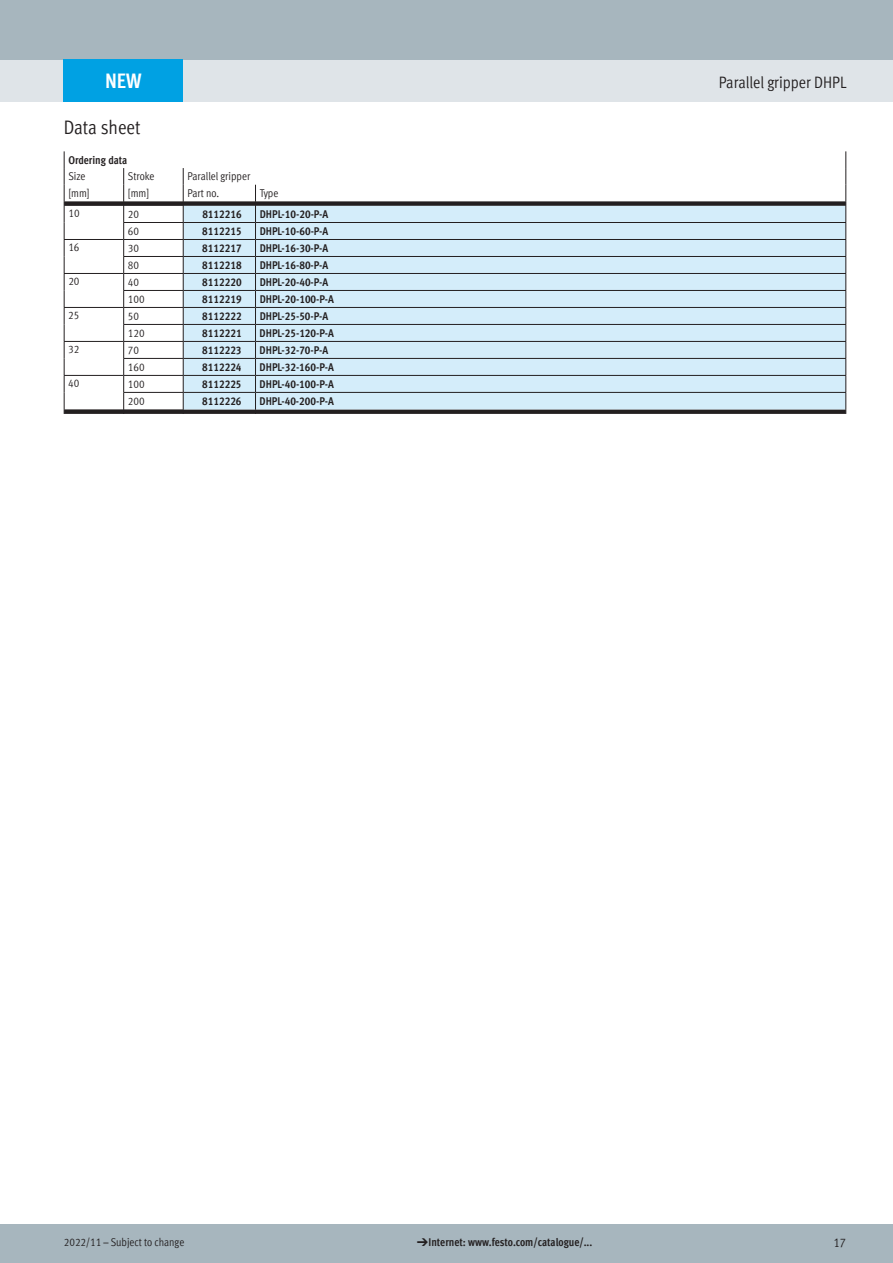
<style>
.page{position:relative;width:893px;height:1263px;background:#fff}
.page>*{position:absolute;margin:0;border:0;box-sizing:border-box;transform-origin:0 0}
.t1{font:700 21px "Meta Cond LF";color:#fff}
.t2{font:condensed 19.5px "Festo";letter-spacing:-.005em;color:#231f20}
.t3{font:condensed 16.5px "Festo";color:#231f20}
.t4{font:condensed 12.75px "Festo";color:#231f20}
.t5{font:700 condensed 11.25px "Festo";color:#231f20}
.t6{font:condensed 11.25px "Festo";color:#231f20}
.s1{font-family:"Meto Pict 182";font-weight:400;font-stretch:normal}
</style>
<div class="page">
<div style="left:0;top:1225px;width:893px;height:38px;background:#a7b6be"></div>
<div style="left:0;top:60px;width:893px;height:42px;background:#dfe4e8"></div>
<div style="left:0;top:0;width:893px;height:60px;background:#a7b6be"></div>
<svg style="left:65px;top:201px;width:780px;height:213px"></svg>
<div style="left:184px;top:206px;width:661px;height:203px;background:#d4edfa"></div>
<hr style="left:123px;top:222px;width:60px;height:1px;background:#231f20">
<hr style="left:183px;top:222px;width:72px;height:1px;background:#231f20">
<hr style="left:64px;top:239px;width:60px;height:1px;background:#231f20">
<hr style="left:124px;top:239px;width:59px;height:1px;background:#231f20">
<hr style="left:183px;top:239px;width:72px;height:1px;background:#231f20">
<hr style="left:123px;top:256px;width:60px;height:1px;background:#231f20">
<hr style="left:183px;top:256px;width:72px;height:1px;background:#231f20">
<hr style="left:64px;top:273px;width:60px;height:1px;background:#231f20">
<hr style="left:124px;top:273px;width:59px;height:1px;background:#231f20">
<hr style="left:183px;top:273px;width:72px;height:1px;background:#231f20">
<hr style="left:123px;top:290px;width:60px;height:1px;background:#231f20">
<hr style="left:183px;top:290px;width:72px;height:1px;background:#231f20">
<hr style="left:64px;top:307px;width:60px;height:1px;background:#231f20">
<hr style="left:124px;top:307px;width:59px;height:1px;background:#231f20">
<hr style="left:183px;top:307px;width:72px;height:1px;background:#231f20">
<hr style="left:123px;top:324px;width:60px;height:1px;background:#231f20">
<hr style="left:183px;top:324px;width:72px;height:1px;background:#231f20">
<hr style="left:64px;top:341px;width:60px;height:1px;background:#231f20">
<hr style="left:124px;top:341px;width:59px;height:1px;background:#231f20">
<hr style="left:183px;top:341px;width:72px;height:1px;background:#231f20">
<hr style="left:123px;top:358px;width:60px;height:1px;background:#231f20">
<hr style="left:183px;top:358px;width:72px;height:1px;background:#231f20">
<hr style="left:64px;top:375px;width:60px;height:1px;background:#231f20">
<hr style="left:124px;top:375px;width:59px;height:1px;background:#231f20">
<hr style="left:183px;top:375px;width:72px;height:1px;background:#231f20">
<hr style="left:123px;top:392px;width:60px;height:1px;background:#231f20">
<hr style="left:183px;top:392px;width:72px;height:1px;background:#231f20">
<svg style="left:64px;top:151px;width:1px;height:263px"></svg>
<svg style="left:123px;top:168px;width:1px;height:246px"></svg>
<svg style="left:183px;top:168px;width:1px;height:246px"></svg>
<hr style="left:255px;top:222px;width:591px;height:1px;background:#231f20">
<hr style="left:255px;top:239px;width:591px;height:1px;background:#231f20">
<hr style="left:255px;top:256px;width:591px;height:1px;background:#231f20">
<hr style="left:255px;top:273px;width:591px;height:1px;background:#231f20">
<hr style="left:255px;top:290px;width:591px;height:1px;background:#231f20">
<hr style="left:255px;top:307px;width:591px;height:1px;background:#231f20">
<hr style="left:255px;top:324px;width:591px;height:1px;background:#231f20">
<hr style="left:255px;top:341px;width:591px;height:1px;background:#231f20">
<hr style="left:255px;top:358px;width:591px;height:1px;background:#231f20">
<hr style="left:255px;top:375px;width:591px;height:1px;background:#231f20">
<hr style="left:255px;top:392px;width:591px;height:1px;background:#231f20">
<svg style="left:255px;top:185px;width:1px;height:229px"></svg>
<svg style="left:845px;top:151px;width:1px;height:263px"></svg>
<div style="left:64px;top:60px;width:119px;height:42px;background:#00a1e3"></div>
<h1 class="t1" style="left:105px;top:67px;width:38px">NEW</h1>
<h2 class="t2" style="left:64px;top:113px;width:78px">Data sheet</h2>
<p class="t5" style="left:68px;top:151px;width:60px">Ordering data</p>
<p class="t6" style="left:68px;top:168px;width:19px">Size</p>
<p class="t6" style="left:128px;top:168px;width:28px">Stroke</p>
<p class="t6" style="left:187px;top:168px;width:64px">Parallel gripper</p>
<p class="t6" style="left:68px;top:185px;width:23px">[mm]</p>
<p class="t6" style="left:128px;top:185px;width:23px">[mm]</p>
<p class="t6" style="left:187px;top:185px;width:33px">Part no.</p>
<p class="t6" style="left:260px;top:185px;width:20px">Type</p>
<p class="t6" style="left:68px;top:205px;width:13px">10</p>
<p class="t6" style="left:128px;top:206px;width:13px">20</p>
<p class="t5" style="left:202px;top:205px;width:41px">8112216</p>
<p class="t5" style="left:260px;top:205px;width:70px">DHPL-10-20-P-A</p>
<p class="t6" style="left:128px;top:223px;width:13px">60</p>
<p class="t5" style="left:202px;top:222px;width:41px">8112215</p>
<p class="t5" style="left:260px;top:222px;width:70px">DHPL-10-60-P-A</p>
<p class="t6" style="left:68px;top:239px;width:13px">16</p>
<p class="t6" style="left:128px;top:240px;width:13px">30</p>
<p class="t5" style="left:202px;top:239px;width:41px">8112217</p>
<p class="t5" style="left:260px;top:239px;width:70px">DHPL-16-30-P-A</p>
<p class="t6" style="left:128px;top:257px;width:13px">80</p>
<p class="t5" style="left:202px;top:256px;width:41px">8112218</p>
<p class="t5" style="left:260px;top:256px;width:70px">DHPL-16-80-P-A</p>
<p class="t6" style="left:68px;top:273px;width:13px">20</p>
<p class="t6" style="left:128px;top:274px;width:13px">40</p>
<p class="t5" style="left:202px;top:273px;width:41px">8112220</p>
<p class="t5" style="left:260px;top:273px;width:70px">DHPL-20-40-P-A</p>
<p class="t6" style="left:128px;top:291px;width:18px">100</p>
<p class="t5" style="left:202px;top:290px;width:41px">8112219</p>
<p class="t5" style="left:260px;top:290px;width:76px">DHPL-20-100-P-A</p>
<p class="t6" style="left:68px;top:307px;width:13px">25</p>
<p class="t6" style="left:128px;top:308px;width:13px">50</p>
<p class="t5" style="left:202px;top:307px;width:41px">8112222</p>
<p class="t5" style="left:260px;top:307px;width:70px">DHPL-25-50-P-A</p>
<p class="t6" style="left:128px;top:325px;width:18px">120</p>
<p class="t5" style="left:202px;top:324px;width:41px">8112221</p>
<p class="t5" style="left:260px;top:324px;width:76px">DHPL-25-120-P-A</p>
<p class="t6" style="left:68px;top:341px;width:13px">32</p>
<p class="t6" style="left:128px;top:342px;width:13px">70</p>
<p class="t5" style="left:202px;top:341px;width:41px">8112223</p>
<p class="t5" style="left:260px;top:341px;width:70px">DHPL-32-70-P-A</p>
<p class="t6" style="left:128px;top:358px;width:18px">160</p>
<p class="t5" style="left:202px;top:358px;width:41px">8112224</p>
<p class="t5" style="left:260px;top:358px;width:76px">DHPL-32-160-P-A</p>
<p class="t6" style="left:68px;top:375px;width:13px">40</p>
<p class="t6" style="left:128px;top:375px;width:18px">100</p>
<p class="t5" style="left:202px;top:375px;width:41px">8112225</p>
<p class="t5" style="left:260px;top:375px;width:76px">DHPL-40-100-P-A</p>
<p class="t6" style="left:128px;top:392px;width:18px">200</p>
<p class="t5" style="left:202px;top:392px;width:41px">8112226</p>
<p class="t5" style="left:260px;top:392px;width:76px">DHPL-40-200-P-A</p>
<h3 class="t3" style="left:719px;top:71px;width:129px">Parallel gripper DHPL</h3>
<p class="t6" style="left:64px;top:1234px;width:122px">2022/11 – Subject to change</p>
<p class="t5" style="left:417px;top:1234px;width:177px"><span class="s1">d</span> Internet: www.festo.com/catalogue/...</p>
<p class="t4" style="left:833px;top:1233px;width:14px">17</p>
</div>
